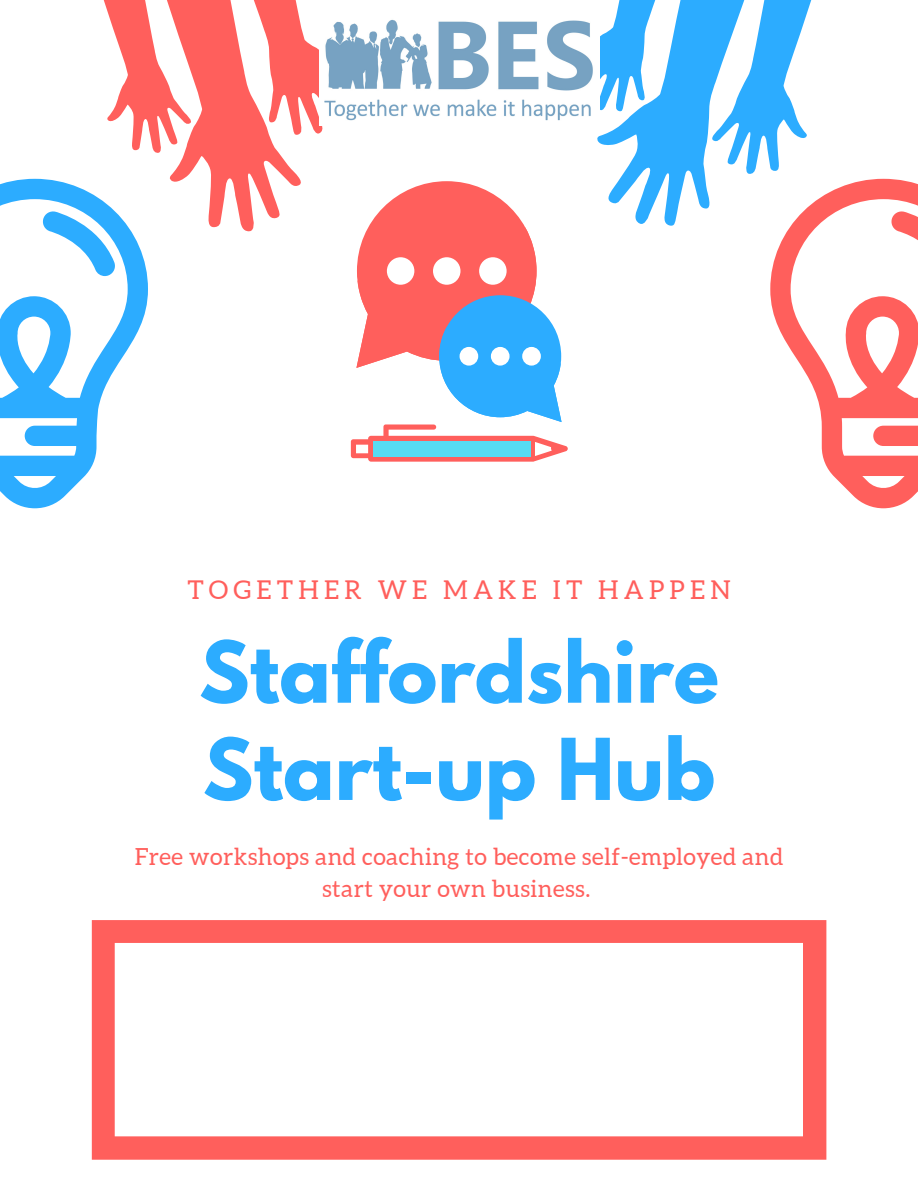
<style>
.page{position:relative;width:918px;height:1188px;background:#fff}
.page>*{position:absolute;margin:0;border:0;box-sizing:border-box;transform-origin:0 0}
.t1{font:700 75.45px/97.2px "League Spartan";color:#2cacff}
.t2{font:25.95px "Aleo";letter-spacing:.2em;color:#ff5f5c}
.t3{font:23.55px/31.8px "Aleo";letter-spacing:.02em;color:#ff5f5c;text-align:center}
</style>
<div class="page">
<svg style="left:351px;top:181px;width:217px;height:281px"></svg>
<div style="left:373px;top:441px;width:158px;height:16px;background:#57dcf2"></div>
<svg style="left:770px;top:179px;width:148px;height:329px"></svg>
<svg style="left:597px;top:0;width:178px;height:241px"></svg>
<svg style="left:597px;top:0;width:90px;height:121px"></svg>
<svg style="left:703px;top:0;width:144px;height:187px"></svg>
<svg style="left:169px;top:0;width:132px;height:232px;fill:#ff5f5c"></svg>
<svg style="left:103px;top:0;width:96px;height:164px"></svg>
<svg style="left:221px;top:0;width:102px;height:146px"></svg>
<svg style="left:0;top:179px;width:148px;height:329px"></svg>
<svg style="left:92px;top:920px;width:734px;height:240px"></svg>
<img style="left:319px;top:13px;width:280px;height:113px">
<p class="t2" style="left:187px;top:576px;width:545px">TOGETHER WE MAKE IT HAPPEN</p>
<h1 class="t1" style="left:199px;top:633px;width:522px">Staffordshire<br>Start-up Hub</h1>
<p class="t3" style="left:135px;top:841px;width:650px">Free workshops and coaching to become self-employed and start your own business.</p>
</div>
